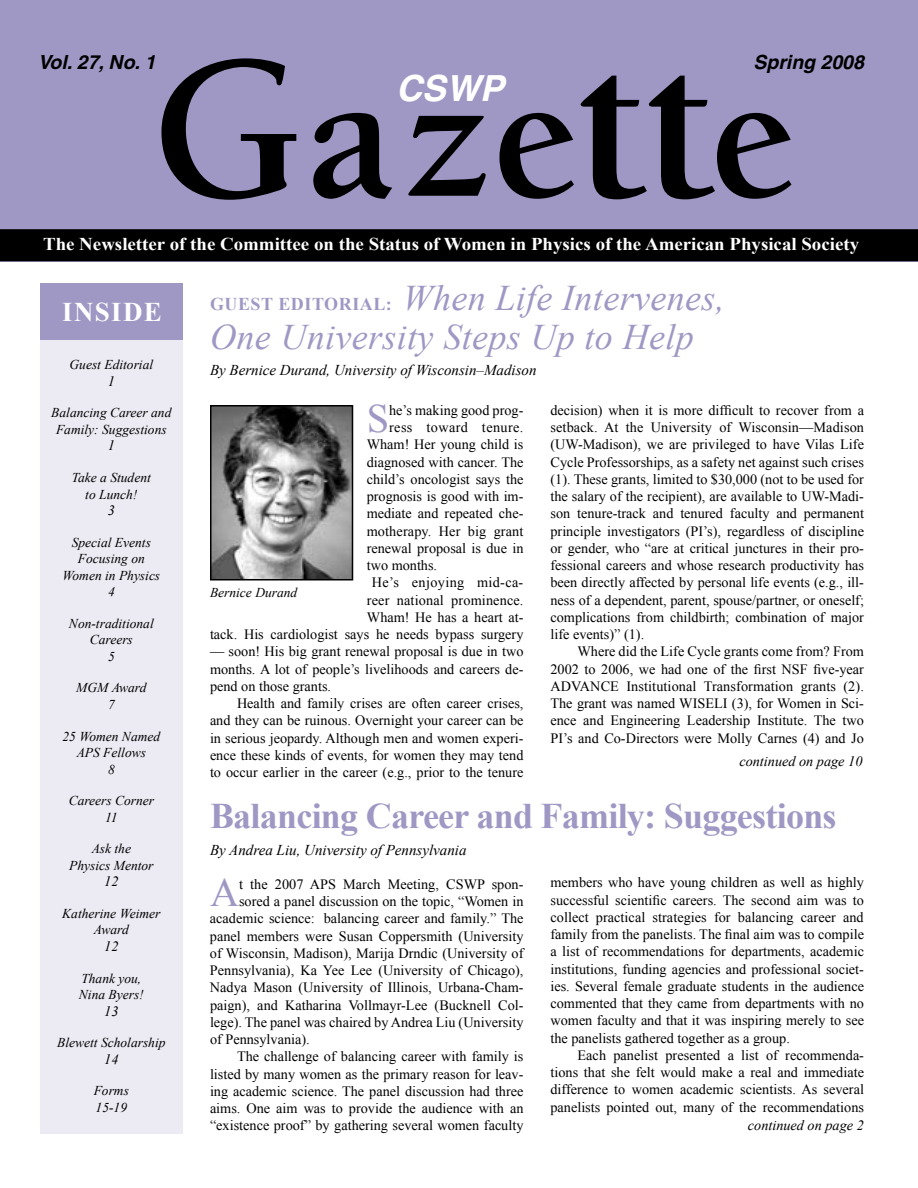
<style>
.page{position:relative;width:918px;height:1188px;background:#fff}
.page>*{position:absolute;margin:0;border:0;box-sizing:border-box;transform-origin:0 0}
.t1{font:700 187.5px "Berkeley";color:#000}
.t2{font:40.35px "Times New Roman";color:#9f98c4}
.t3{font:italic 36px/39px "Times New Roman";letter-spacing:.01em;color:#9f98c4}
.t4{font:700 36px "Times New Roman";letter-spacing:-.02em;color:#9f98c4}
.t5{font:italic 700 36px "Helvetica";color:#fff}
.t6{font:700 27px "Times New Roman";letter-spacing:.05em;color:#fff}
.t7{font:italic 700 19.5px "Helvetica";color:#000}
.t8{font:700 18px "Times New Roman";color:#fff;scale:1.05 1}
.t9{font:italic 15px "Times New Roman";color:#000}
.t10{font:14.25px/17.2px "Times New Roman";color:#000;text-align:justify}
.t11{font:italic 14.25px "Times New Roman";color:#000}
.t12{font:14.25px "Times New Roman";letter-spacing:.025em;color:#000}
.t13{font:italic 13.5px/16.5px "Times New Roman";color:#000;text-align:center}
.s1{font-size:210px}
.s2{font-size:225px}
.s3{font-weight:700;font-style:normal;font-size:18px}
</style>
<div class="page">
<div style="left:0;top:0;width:918px;height:262px;background:#9f98c4"></div>
<div style="left:40px;top:338px;width:143px;height:796px;background:#eceaf3"></div>
<div style="left:0;top:229px;width:918px;height:32px;background:#000"></div>
<div style="left:40px;top:283px;width:143px;height:57px;background:#9f98c4"></div>
<img style="left:213px;top:408px;width:137px;height:169px">
<div style="left:210px;top:405px;width:143px;height:175px;border:2px solid #000"></div>
<h3 class="t7" style="left:38px;top:50px;width:119px">Vol. 27, No. 1</h3>
<h3 class="t7" style="left:753px;top:50px;width:112px">Spring 2008</h3>
<h1 class="t1" style="left:150px;top:37px;width:648px"><span class="s1">G</span>aze<span class="s2">tt</span>e</h1>
<h3 class="t5" style="left:396px;top:67px;width:110px">CSWP</h3>
<p class="t8" style="left:43px;top:231px;width:779px">The Newsletter of the Committee on the Status of Women in Physics of the American Physical Society</p>
<h3 class="t3" style="left:210px;top:278px;width:516px"><span class="s3">GUEST EDITORIAL:</span> When Life Intervenes,<br>One University Steps Up to Help</h3>
<p class="t9" style="left:210px;top:360px;width:328px">By Bernice Durand, University of Wisconsin–Madison</p>
<h3 class="t6" style="left:62px;top:294px;width:101px">INSIDE</h3>
<p class="t13" style="left:70px;top:356px;width:85px">Guest Editorial</p>
<p class="t11" style="left:108px;top:371px;width:9px">1</p>
<p class="t13" style="left:51px;top:404px;width:122px">Balancing Career and<br>Family: Suggestions</p>
<p class="t11" style="left:108px;top:436px;width:9px">1</p>
<p class="t13" style="left:72px;top:469px;width:81px">Take a Student to Lunch!</p>
<p class="t11" style="left:108px;top:501px;width:9px">3</p>
<p class="t13" style="left:63px;top:534px;width:99px">Special Events<br>Focusing on<br>Women in Physics<br>4</p>
<p class="t13" style="left:69px;top:615px;width:86px">Non-traditional<br>Careers<br>5</p>
<p class="t13" style="left:76px;top:679px;width:72px">MGM Award<br>7</p>
<p class="t13" style="left:63px;top:728px;width:99px">25 Women Named<br>APS Fellows<br>8</p>
<p class="t13" style="left:69px;top:792px;width:87px">Careers Corner<br>11</p>
<p class="t13" style="left:69px;top:840px;width:86px">Ask the<br>Physics Mentor</p>
<p class="t11" style="left:104px;top:872px;width:16px">12</p>
<p class="t13" style="left:62px;top:905px;width:100px">Katherine Weimer<br>Award</p>
<p class="t11" style="left:104px;top:936px;width:16px">12</p>
<p class="t13" style="left:79px;top:969px;width:66px;text-align:left">Thank you,<br>Nina Byers!</p>
<p class="t11" style="left:104px;top:1001px;width:16px">13</p>
<p class="t13" style="left:57px;top:1034px;width:110px">Blewett Scholarship</p>
<p class="t11" style="left:104px;top:1049px;width:16px">14</p>
<p class="t13" style="left:94px;top:1082px;width:37px;text-align:left">Forms<br>15-19</p>
<h2 class="t2" style="left:367px;top:391px;width:24px">S</h2>
<p class="t10" style="left:389px;top:401px;width:136px">he’s making good prog-</p>
<p class="t10" style="left:550px;top:401px;width:315px">decision) when it is more difficult to recover from a setback. At the University of Wisconsin—Madison (UW-Madison), we are privileged to have Vilas Life Cycle Professorships, as a safety net against such crises (1). These grants, limited to $30,000 (not to be used for the salary of the recipient), are available to UW-Madi&shy;son tenure-track and tenured faculty and permanent principle investigators (PI’s), regardless of discipline or gender, who “are at critical junctures in their pro&shy;fessional careers and whose research productivity has been directly affected by personal life events (e.g., ill&shy;ness of a dependent, parent, spouse/partner, or oneself; complications from childbirth; combination of major life events)” (1).</p>
<p class="t10" style="left:550px;top:643px;width:315px;text-indent:27px">Where did the Life Cycle grants come from? From 2002 to 2006, we had one of the first NSF five-year ADVANCE Institutional Transformation grants (2).<br>The grant was named WISELI (3), for Women in Sci&shy;ence and Engineering Leadership Institute. The two PI’s and Co-Directors were Molly Carnes (4) and Jo</p>
<p class="t12" style="left:389px;top:418px;width:136px">ress toward tenure.</p>
<p class="t10" style="left:367px;top:436px;width:158px">Wham! Her young child is</p>
<p class="t10" style="left:367px;top:453px;width:158px">diagnosed with cancer. The</p>
<p class="t10" style="left:367px;top:470px;width:158px">child’s oncologist says the</p>
<p class="t10" style="left:367px;top:488px;width:158px">prognosis is good with im-</p>
<p class="t10" style="left:367px;top:505px;width:158px">mediate and repeated che-</p>
<p class="t10" style="left:367px;top:522px;width:158px">motherapy. Her big grant</p>
<p class="t10" style="left:367px;top:539px;width:158px">renewal proposal is due in</p>
<p class="t10" style="left:367px;top:557px;width:72px">two months.</p>
<p class="t12" style="left:372px;top:573px;width:153px">He’s enjoying mid-ca-</p>
<p class="t10" style="left:367px;top:591px;width:158px">reer national prominence.</p>
<p class="t10" style="left:367px;top:608px;width:158px">Wham! He has a heart at-</p>
<p class="t10" style="left:210px;top:626px;width:315px">tack. His cardiologist says he needs bypass surgery</p>
<p class="t10" style="left:210px;top:643px;width:315px">— soon! His big grant renewal proposal is due in two months. A lot of people’s livelihoods and careers de&shy;pend on those grants.</p>
<p class="t10" style="left:210px;top:695px;width:315px;text-indent:27px">Health and family crises are often career crises, and they can be ruinous. Overnight your career can be in serious jeopardy. Although men and women experi&shy;ence these kinds of events, for women they may tend to occur earlier in the career (e.g., prior to the tenure</p>
<p class="t13" style="left:210px;top:584px;width:89px">Bernice Durand</p>
<p class="t11" style="left:739px;top:751px;width:125px">continued on page 10</p>
<h3 class="t4" style="left:210px;top:791px;width:628px">Balancing Career and Family: Suggestions</h3>
<p class="t9" style="left:210px;top:839px;width:258px">By Andrea Liu, University of Pennsylvania</p>
<p class="t10" style="left:550px;top:874px;width:315px">members who have young children as well as highly successful scientific careers. The second aim was to collect practical strategies for balancing career and family from the panelists. The final aim was to compile a list of recommendations for departments, academic institutions, funding agencies and professional societ&shy;ies. Several female graduate students in the audience commented that they came from departments with no women faculty and that it was inspiring merely to see the panelists gathered together as a group.</p>
<p class="t10" style="left:550px;top:1046px;width:315px;text-indent:27px">Each panelist presented a list of recommenda&shy;tions that she felt would make a real and immediate difference to women academic scientists. As several panelists pointed out, many of the recommendations</p>
<h2 class="t2" style="left:210px;top:865px;width:31px">A</h2>
<p class="t10" style="left:239px;top:875px;width:286px">t the 2007 APS March Meeting, CSWP spon-</p>
<p class="t10" style="left:239px;top:893px;width:286px">sored a panel discussion on the topic, “Women in</p>
<p class="t10" style="left:210px;top:910px;width:315px">academic science: balancing career and family.” The</p>
<p class="t10" style="left:210px;top:927px;width:315px">panel members were Susan Coppersmith (University</p>
<p class="t10" style="left:210px;top:944px;width:315px">of Wisconsin, Madison), Marija Drndic (University of</p>
<p class="t10" style="left:210px;top:962px;width:315px">Pennsylvania), Ka Yee Lee (University of Chicago),</p>
<p class="t10" style="left:210px;top:979px;width:315px">Nadya Mason (University of Illinois, Urbana-Cham-</p>
<p class="t10" style="left:210px;top:996px;width:315px">paign), and Katharina Vollmayr-Lee (Bucknell Col-</p>
<p class="t10" style="left:210px;top:1013px;width:315px">lege). The panel was chaired by Andrea Liu (University</p>
<p class="t10" style="left:210px;top:1031px;width:101px">of Pennsylvania).</p>
<p class="t10" style="left:237px;top:1048px;width:288px">The challenge of balancing career with family is</p>
<p class="t10" style="left:210px;top:1065px;width:315px">listed by many women as the primary reason for leav-</p>
<p class="t10" style="left:210px;top:1082px;width:315px">ing academic science. The panel discussion had three</p>
<p class="t10" style="left:210px;top:1100px;width:315px">aims. One aim was to provide the audience with an</p>
<p class="t10" style="left:210px;top:1117px;width:315px">“existence proof” by gathering several women faculty</p>
<p class="t11" style="left:748px;top:1116px;width:117px">continued on page 2</p>
</div>
